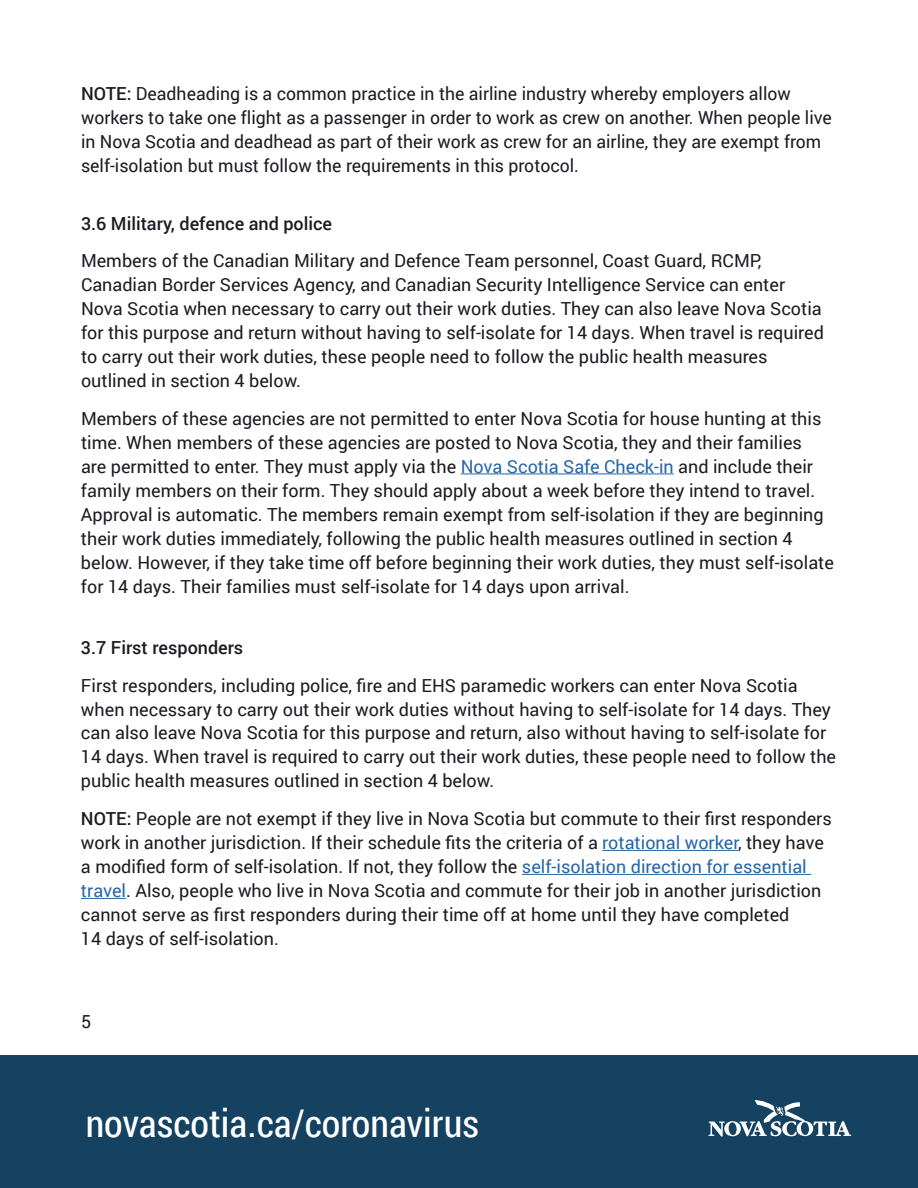
<style>
.page{position:relative;width:918px;height:1188px;background:#fff}
.page>*{position:absolute;margin:0;border:0;box-sizing:border-box;transform-origin:0 0}
.t1{font:38.25px "Roboto Condensed";color:#fff}
.t2{font:18px/24px "Roboto";color:#1c1a22}
.t3{font:500 18px "Roboto";color:#1c1a22}
.s1{font-weight:500}
.s2{color:#2666a7}
</style>
<div class="page">
<div style="left:0;top:1055px;width:918px;height:133px;background:#164261"></div>
<svg style="left:708px;top:1100px;width:143px;height:37px"></svg>
<hr style="left:461px;top:473px;width:213px;height:1px;background:#2666a7">
<hr style="left:602px;top:850px;width:136px;height:1px;background:#2666a7">
<hr style="left:522px;top:874px;width:289px;height:1px;background:#2666a7">
<hr style="left:81px;top:898px;width:45px;height:1px;background:#2666a7">
<p class="t2" style="left:81px;top:81px;width:752px"><span class="s1">NOTE:</span> Deadheading is a common practice in the airline industry whereby employers allow workers to take one flight as a passenger in order to work as crew on another. When people live in Nova Scotia and deadhead as part of their work as crew for an airline, they are exempt from self-isolation but must follow the requirements in this protocol.</p>
<p class="t3" style="left:81px;top:211px;width:253px">3.6 Military, defence and police</p>
<p class="t2" style="left:81px;top:248px;width:745px">Members of the Canadian Military and Defence Team personnel, Coast Guard, RCMP, Canadian Border Services Agency, and Canadian Security Intelligence Service can enter Nova Scotia when necessary to carry out their work duties. They can also leave Nova Scotia for this purpose and return without having to self-isolate for 14 days. When travel is required to carry out their work duties, these people need to follow the public health measures outlined in section 4 below.</p>
<p class="t2" style="left:81px;top:405px;width:755px">Members of these agencies are not permitted to enter Nova Scotia for house hunting at this time. When members of these agencies are posted to Nova Scotia, they and their families<br>are permitted to enter. They must apply via the <span class="s2">Nova Scotia Safe Check-in</span> and include their family members on their form. They should apply about a week before they intend to travel.<br>Approval is automatic. The members remain exempt from self-isolation if they are beginning their work duties immediately, following the public health measures outlined in section 4 below. However, if they take time off before beginning their work duties, they must self-isolate for 14 days. Their families must self-isolate for 14 days upon arrival.</p>
<p class="t3" style="left:81px;top:635px;width:164px">3.7 First responders</p>
<p class="t2" style="left:81px;top:672px;width:757px">First responders, including police, fire and EHS paramedic workers can enter Nova Scotia when necessary to carry out their work duties without having to self-isolate for 14 days. They can also leave Nova Scotia for this purpose and return, also without having to self-isolate for 14 days. When travel is required to carry out their work duties, these people need to follow the public health measures outlined in section 4 below.</p>
<p class="t2" style="left:81px;top:806px;width:752px"><span class="s1">NOTE:</span> People are not exempt if they live in Nova Scotia but commute to their first responders work in another jurisdiction. If their schedule fits the criteria of a <span class="s2">rotational worker</span>, they have a modified form of self-isolation. If not, they follow the <span class="s2">self-isolation direction for essential travel</span>. Also, people who live in Nova Scotia and commute for their job in another jurisdiction cannot serve as first responders during their time off at home until they have completed<br>14 days of self-isolation.</p>
<p class="t2" style="left:81px;top:1008px;width:12px">5</p>
<h1 class="t1" style="left:86px;top:1097px;width:395px">novascotia.ca/coronavirus</h1>
</div>
